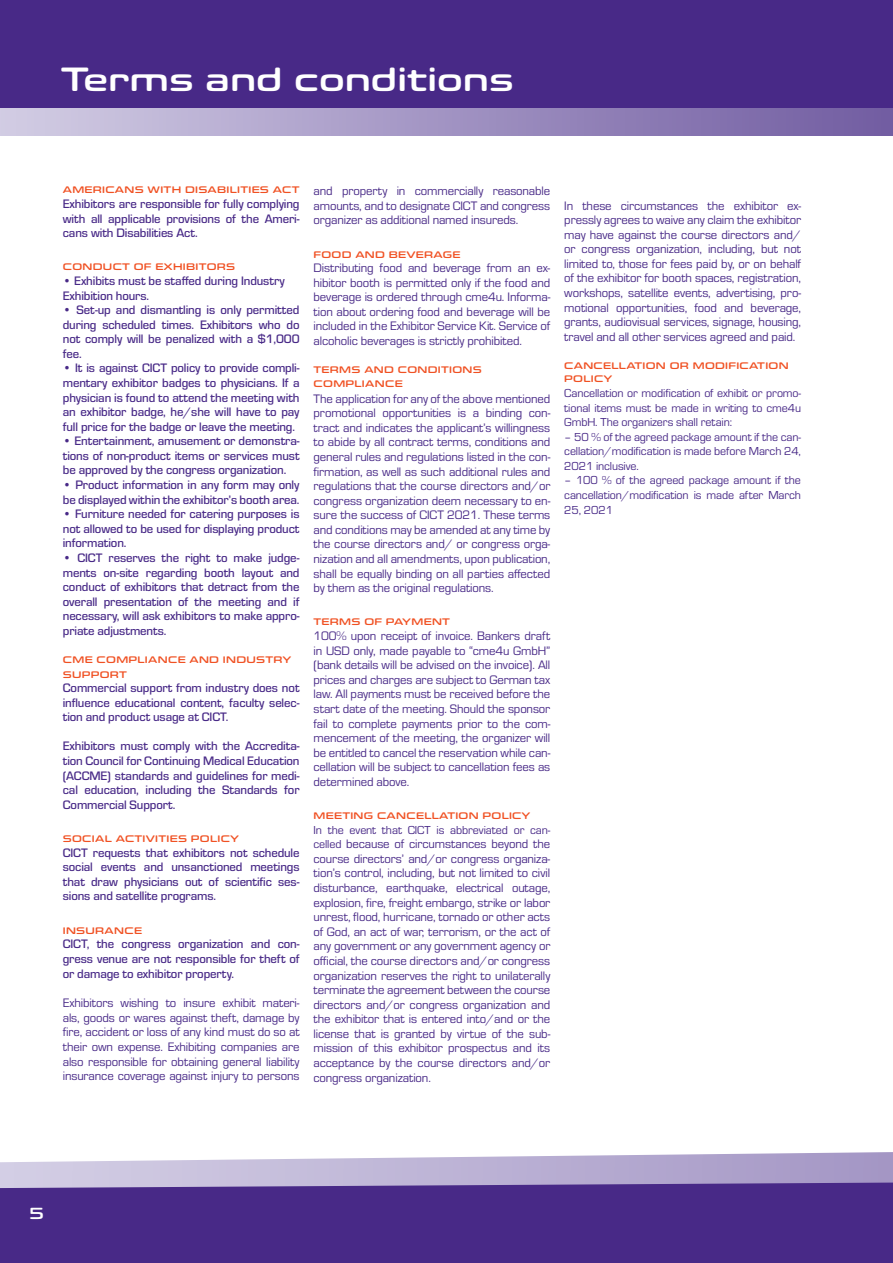
<style>
.page{position:relative;width:893px;height:1263px;background:#fff}
.page>*{position:absolute;margin:0;border:0;box-sizing:border-box;transform-origin:0 0}
.t1{font:600 34.5px "Eurostile Candy LT Pro";color:#fff}
.t2{font:600 16.5px "Eurostile Candy LT Pro";color:#fff}
.t3{font:12.75px/14.5px "Eurostile";letter-spacing:-.01em;color:#482987;text-align:justify}
.t4{font:500 12.75px/14.5px "Eurostile";letter-spacing:-.01em;color:#482987;text-align:justify}
.t5{font:12px/14.5px "Eurostile";letter-spacing:-.01em;color:#482987;text-align:justify}
.t6{font:600 9.75px/13.5px "Eurostile Candy LT Pro";letter-spacing:.03em;color:#f05123}
.s1{font-size:12px}
</style>
<div class="page">
<div style="left:0;top:95px;width:893px;height:40px;background:linear-gradient(to right,#d3cde5,#705ba1)"></div>
<div style="left:0;top:0;width:893px;height:108px;background:#482987"></div>
<svg style="left:0;top:1152px;width:893px;height:25px"></svg>
<svg style="left:0;top:1177px;width:893px;height:86px;background:#53368e"></svg>
<h1 class="t1" style="left:61px;top:60px;width:454px">Terms and conditions</h1>
<p class="t6" style="left:63px;top:183px;width:238px">AMERICANS WITH DISABILITIES ACT</p>
<p class="t4" style="left:63px;top:196px;width:238px">Exhibitors are responsible for fully complying with all applicable provisions of the Ameri&shy;cans with Disabilities Act.</p>
<p class="t6" style="left:63px;top:260px;width:174px">CONDUCT OF EXHIBITORS</p>
<p class="t4" style="left:63px;top:273px;width:223px">• Exhibits must be staffed during Industry<br>Exhibition hours.</p>
<p class="t4" style="left:63px;top:302px;width:238px">• Set-up and dismantling is only permitted during scheduled times. Exhibitors who do not comply will be penalized with a $1,000 fee.</p>
<p class="t4" style="left:63px;top:360px;width:238px">• It is against CICT policy to provide compli&shy;mentary exhibitor badges to physicians. If a physician is found to attend the meeting with an exhibitor badge, he/she will have to pay full price for the badge or leave the meeting.</p>
<p class="t4" style="left:63px;top:433px;width:238px">• Entertainment, amusement or demonstra&shy;tions of non-product items or services must be approved by the congress organization.</p>
<p class="t4" style="left:63px;top:477px;width:238px">• Product information in any form may only be displayed within the exhibitor’s booth area.</p>
<p class="t4" style="left:63px;top:506px;width:238px">• Furniture needed for catering purposes is not allowed to be used for displaying product information.</p>
<p class="t4" style="left:63px;top:550px;width:238px">• CICT reserves the right to make judge&shy;ments on-site regarding booth layout and conduct of exhibitors that detract from the overall presentation of the meeting and if necessary, will ask exhibitors to make appro&shy;priate adjustments.</p>
<p class="t6" style="left:63px;top:652px;width:230px;line-height:14.5px">CME COMPLIANCE AND INDUSTRY<br>SUPPORT</p>
<p class="t4" style="left:63px;top:680px;width:238px">Commercial support from industry does not influence educational content, faculty selec&shy;tion and product usage at CICT.</p>
<p class="t4" style="left:63px;top:738px;width:238px">Exhibitors must comply with the Accredita&shy;tion Council for Continuing Medical Education (ACCME) standards and guidelines for medi&shy;cal education, including the Standards for Commercial Support.</p>
<p class="t6" style="left:63px;top:832px;width:178px">SOCIAL ACTIVITIES POLICY</p>
<p class="t4" style="left:63px;top:844px;width:238px">CICT requests that exhibitors not schedule social events and unsanctioned meetings that draw physicians out of scientific ses&shy;sions and satellite programs.</p>
<p class="t6" style="left:63px;top:924px;width:81px">INSURANCE</p>
<p class="t4" style="left:63px;top:936px;width:238px;line-height:15px">CICT, the congress organization and con&shy;gress venue are not responsible for theft of or damage to exhibitor property.</p>
<p class="t3" style="left:63px;top:995px;width:238px">Exhibitors wishing to insure exhibit materi&shy;als, goods or wares against theft, damage by fire, accident or loss of any kind must do so at their own expense. Exhibiting companies are also responsible for obtaining general liability insurance coverage against injury to persons</p>
<p class="t3" style="left:314px;top:183px;width:238px">and property in commercially reasonable amounts, and to designate CICT and congress organizer as additional named insureds.</p>
<p class="t6" style="left:314px;top:248px;width:149px">FOOD AND BEVERAGE</p>
<p class="t3" style="left:314px;top:260px;width:238px">Distributing food and beverage from an ex&shy;hibitor booth is permitted only if the food and beverage is ordered through cme4u. Informa&shy;tion about ordering food and beverage will be included in the Exhibitor Service Kit. Service of alcoholic beverages is strictly prohibited.</p>
<p class="t6" style="left:314px;top:363px;width:170px">TERMS AND CONDITIONS<br>COMPLIANCE</p>
<p class="t3" style="left:314px;top:391px;width:238px">The application for any of the above mentioned promotional opportunities is a binding con&shy;tract and indicates the applicant’s willingness to abide by all contract terms, conditions and general rules and regulations listed in the con&shy;firmation, as well as such additional rules and regulations that the course directors and/or congress organization deem necessary to en&shy;sure the success of CICT 2021. These terms and conditions may be amended at any time by the course directors and/ or congress orga&shy;nization and all amendments, upon publication, shall be equally binding on all parties affected by them as the original regulations.</p>
<p class="t6" style="left:314px;top:616px;width:138px">TERMS OF PAYMENT</p>
<p class="t3" style="left:314px;top:628px;width:238px">100% upon receipt of invoice. Bankers draft in USD only, made payable to “cme4u GmbH” (bank details will be advised on the invoice). All prices and charges are subject to German tax law. All payments must be received before the start date of the meeting. Should the sponsor fail to complete payments prior to the com&shy;mencement of the meeting, the organizer will be entitled to cancel the reservation while can&shy;cellation will be subject to cancellation fees as determined above.</p>
<p class="t6" style="left:314px;top:809px;width:219px">MEETING CANCELLATION POLICY</p>
<p class="t5" style="left:314px;top:822px;width:238px">In the event that CICT is abbreviated or can-</p>
<p class="t3" style="left:314px;top:836px;width:238px"><span class="s1">celled</span> because of circumstances beyond the course directors’ and/or congress organiza&shy;tion’s control, including, but not limited to civil disturbance, earthquake, electrical outage, explosion, fire, freight embargo, strike or labor unrest, flood, hurricane, tornado or other acts of God, an act of war, terrorism, or the act of any government or any government agency or official, the course directors and/or congress organization reserves the right to unilaterally terminate the agreement between the course directors and/or congress organization and the exhibitor that is entered into/and or the license that is granted by virtue of the sub&shy;mission of this exhibitor prospectus and its acceptance by the course directors and/or congress organization.</p>
<p class="t3" style="left:564px;top:197px;width:238px">In these circumstances the exhibitor ex&shy;pressly agrees to waive any claim the exhibitor may have against the course directors and/ or congress organization, including, but not limited to, those for fees paid by, or on behalf of the exhibitor for booth spaces, registration, workshops, satellite events, advertising, pro&shy;motional opportunities, food and beverage, grants, audiovisual services, signage, housing, travel and all other services agreed and paid.</p>
<p class="t6" style="left:564px;top:359px;width:226px">CANCELLATION OR MODIFICATION<br>POLICY</p>
<p class="t5" style="left:564px;top:385px;width:238px">Cancellation or modification of exhibit or promo&shy;tional items must be made in writing to cme4u GmbH. The organizers shall retain:</p>
<p class="t5" style="left:564px;top:429px;width:238px">– 50 % of the agreed package amount if the can&shy;cellation/modification is made before March 24, 2021 inclusive.</p>
<p class="t5" style="left:564px;top:473px;width:238px">– 100 % of the agreed package amount if the cancellation/modification is made after March 25, 2021</p>
<p class="t2" style="left:29px;top:1204px;width:16px">5</p>
</div>
